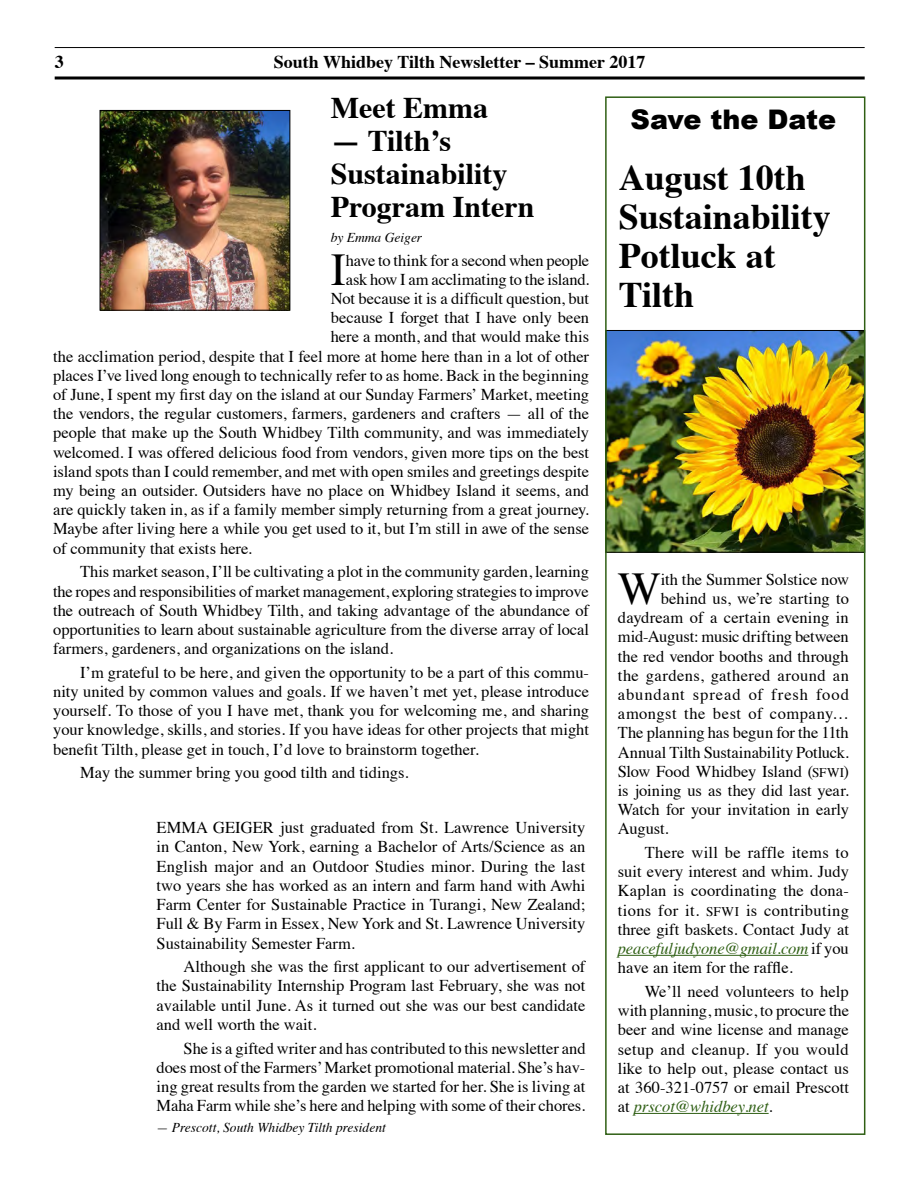
<style>
.page{position:relative;width:918px;height:1188px;background:#fff}
.page>*{position:absolute;margin:0;border:0;box-sizing:border-box;transform-origin:0 0}
.t1{font:45.45px "Times";color:#000}
.t2{font:700 36px/39px "Times";color:#000}
.t3{font:700 30px/33px "Times";color:#000}
.t4{font:900 27px "Arial";color:#000}
.t5{font:700 18px "Times";color:#000}
.t6{font:16.5px/19.2px "Times";color:#000;text-align:justify}
.t7{font:16.5px "Times";letter-spacing:.025em;color:#000}
.t8{font:16.5px "Times";letter-spacing:.055em;color:#000}
.t9{font:16.5px "Times";letter-spacing:.03em;color:#000}
.t10{font:italic 13.5px "Times";color:#000}
.s1{font-family:"Times Roman SC800";font-size:13.2px}
.s2{font-style:italic;color:#2f5f14}
</style>
<div class="page">
<hr style="left:55px;top:47px;width:810px;height:1px;background:#000">
<svg style="left:55px;top:76px;width:810px;height:4px;background:#3f3f3f"></svg>
<img style="left:608px;top:332px;width:254px;height:219px">
<div style="left:605px;top:96px;width:260px;height:1039px;border:2px solid #2f5f14"></div>
<img style="left:102px;top:112px;width:186px;height:197px">
<div style="left:100px;top:110px;width:190px;height:201px;border:1px solid #000"></div>
<hr style="left:618px;top:955px;width:190px;height:1px;background:#2f5f14">
<hr style="left:634px;top:1113px;width:135px;height:1px;background:#2f5f14">
<p class="t5" style="left:55px;top:44px;width:10px">3</p>
<p class="t5" style="left:274px;top:44px;width:373px">South Whidbey Tilth Newsletter – Summer 2017</p>
<h3 class="t3" style="left:331px;top:88px;width:159px">Meet Emma</h3>
<h3 class="t3" style="left:331px;top:121px;width:205px">— Tilth’s<br>Sustainability<br>Program Intern</h3>
<p class="t10" style="left:331px;top:226px;width:93px">by Emma Geiger</p>
<h1 class="t1" style="left:331px;top:227px;width:17px">I</h1>
<p class="t6" style="left:346px;top:249px;width:245px">have to think for a second when people</p>
<h3 class="t4" style="left:631px;top:100px;width:207px">Save the Date</h3>
<h2 class="t2" style="left:619px;top:155px;width:214px">August 10th<br>Sustainability<br>Potluck at<br>Tilth</h2>
<p class="t6" style="left:346px;top:268px;width:245px">ask how I am acclimating to the island.</p>
<p class="t6" style="left:331px;top:287px;width:260px">Not because it is a difficult question, but</p>
<p class="t6" style="left:331px;top:307px;width:260px">because I forget that I have only been</p>
<p class="t6" style="left:331px;top:326px;width:260px">here a month, and that would make this</p>
<p class="t6" style="left:53px;top:345px;width:538px">the acclimation period, despite that I feel more at home here than in a lot of other</p>
<p class="t6" style="left:53px;top:364px;width:537px">places I’ve lived long enough to technically refer to as home. Back in the beginning</p>
<p class="t6" style="left:53px;top:383px;width:538px">of June, I spent my first day on the island at our Sunday Farmers’ Market, meeting</p>
<p class="t6" style="left:53px;top:403px;width:537px">the vendors, the regular customers, farmers, gardeners and crafters — all of the</p>
<p class="t6" style="left:53px;top:422px;width:538px">people that make up the South Whidbey Tilth community, and was immediately</p>
<p class="t6" style="left:53px;top:441px;width:538px">welcomed. I was offered delicious food from vendors, given more tips on the best</p>
<p class="t6" style="left:53px;top:460px;width:538px">island spots than I could remember, and met with open smiles and greetings despite</p>
<p class="t6" style="left:53px;top:479px;width:538px">my being an outsider. Outsiders have no place on Whidbey Island it seems, and</p>
<p class="t6" style="left:53px;top:499px;width:538px">are quickly taken in, as if a family member simply returning from a great journey.</p>
<p class="t6" style="left:53px;top:518px;width:538px">Maybe after living here a while you get used to it, but I’m still in awe of the sense</p>
<p class="t6" style="left:53px;top:537px;width:200px">of community that exists here.</p>
<p class="t6" style="left:53px;top:561px;width:538px;text-indent:27px">This market season, I’ll be cultivating a plot in the community garden, learning the ropes and responsibilities of market management, exploring strategies to improve the outreach of South Whidbey Tilth, and taking advantage of the abundance of opportunities to learn about sustainable agriculture from the diverse array of local farmers, gardeners, and organizations on the island.</p>
<p class="t6" style="left:53px;top:661px;width:538px;text-indent:27px">I’m grateful to be here, and given the opportunity to be a part of this commu&shy;nity united by common values and goals. If we haven’t met yet, please introduce yourself. To those of you I have met, thank you for welcoming me, and sharing your knowledge, skills, and stories. If you have ideas for other projects that might benefit Tilth, please get in touch, I’d love to brainstorm together.</p>
<p class="t6" style="left:80px;top:762px;width:330px">May the summer bring you good tilth and tidings.</p>
<h1 class="t1" style="left:618px;top:546px;width:44px">W</h1>
<p class="t6" style="left:661px;top:568px;width:190px">ith the Summer Solstice now</p>
<p class="t6" style="left:661px;top:587px;width:190px">behind us, we’re starting to</p>
<p class="t6" style="left:618px;top:607px;width:233px">daydream of a certain evening in</p>
<p class="t6" style="left:618px;top:626px;width:233px">mid-August: music drifting between</p>
<p class="t6" style="left:618px;top:645px;width:233px">the red vendor booths and through</p>
<p class="t7" style="left:618px;top:660px;width:233px">the gardens, gathered around an</p>
<p class="t8" style="left:618px;top:679px;width:233px">abundant spread of fresh food</p>
<p class="t9" style="left:618px;top:698px;width:233px">amongst the best of company…</p>
<p class="t6" style="left:618px;top:722px;width:233px">The planning has begun for the 11th</p>
<p class="t6" style="left:618px;top:741px;width:233px">Annual Tilth Sustainability Potluck.</p>
<p class="t6" style="left:618px;top:760px;width:233px">Slow Food Whidbey Island (<span class="s1">SFWI</span>)</p>
<p class="t6" style="left:618px;top:779px;width:233px">is joining us as they did last year.</p>
<p class="t6" style="left:618px;top:799px;width:233px">Watch for your invitation in early</p>
<p class="t6" style="left:618px;top:818px;width:52px">August.</p>
<p class="t6" style="left:618px;top:842px;width:233px;text-indent:27px">There will be raffle items to suit every interest and whim. Judy Kaplan is coordinating the dona&shy;tions for it. <span class="s1">SFWI</span> is contributing three gift baskets. Contact Judy at <span class="s2">peacefuljudyone@gmail.com</span> if you have an item for the raffle.</p>
<p class="t6" style="left:618px;top:980px;width:233px;text-indent:27px">We’ll need volunteers to help with planning, music, to procure the beer and wine license and manage setup and cleanup. If you would like to help out, please contact us at 360-321-0757 or email Prescott at <span class="s2">prscot@whidbey.net</span>.</p>
<p class="t6" style="left:157px;top:817px;width:430px">EMMA GEIGER just graduated from St. Lawrence University in Canton, New York, earning a Bachelor of Arts/Science as an English major and an Outdoor Studies minor. During the last two years she has worked as an intern and farm hand with Awhi Farm Center for Sustainable Practice in Turangi, New Zealand; Full &amp; By Farm in Essex, New York and St. Lawrence University Sustainability Semester Farm.</p>
<p class="t6" style="left:157px;top:956px;width:430px;text-indent:27px">Although she was the first applicant to our advertisement of the Sustainability Internship Program last February, she was not available until June. As it turned out she was our best candidate and well worth the wait.</p>
<p class="t6" style="left:157px;top:1037px;width:431px;text-indent:27px">She is a gifted writer and has contributed to this newsletter and does most of the Farmers’ Market promotional material. She’s hav&shy;ing great results from the garden we started for her. She is living at Maha Farm while she’s here and helping with some of their chores.</p>
<p class="t10" style="left:157px;top:1115px;width:231px">— Prescott, South Whidbey Tilth president</p>
</div>
